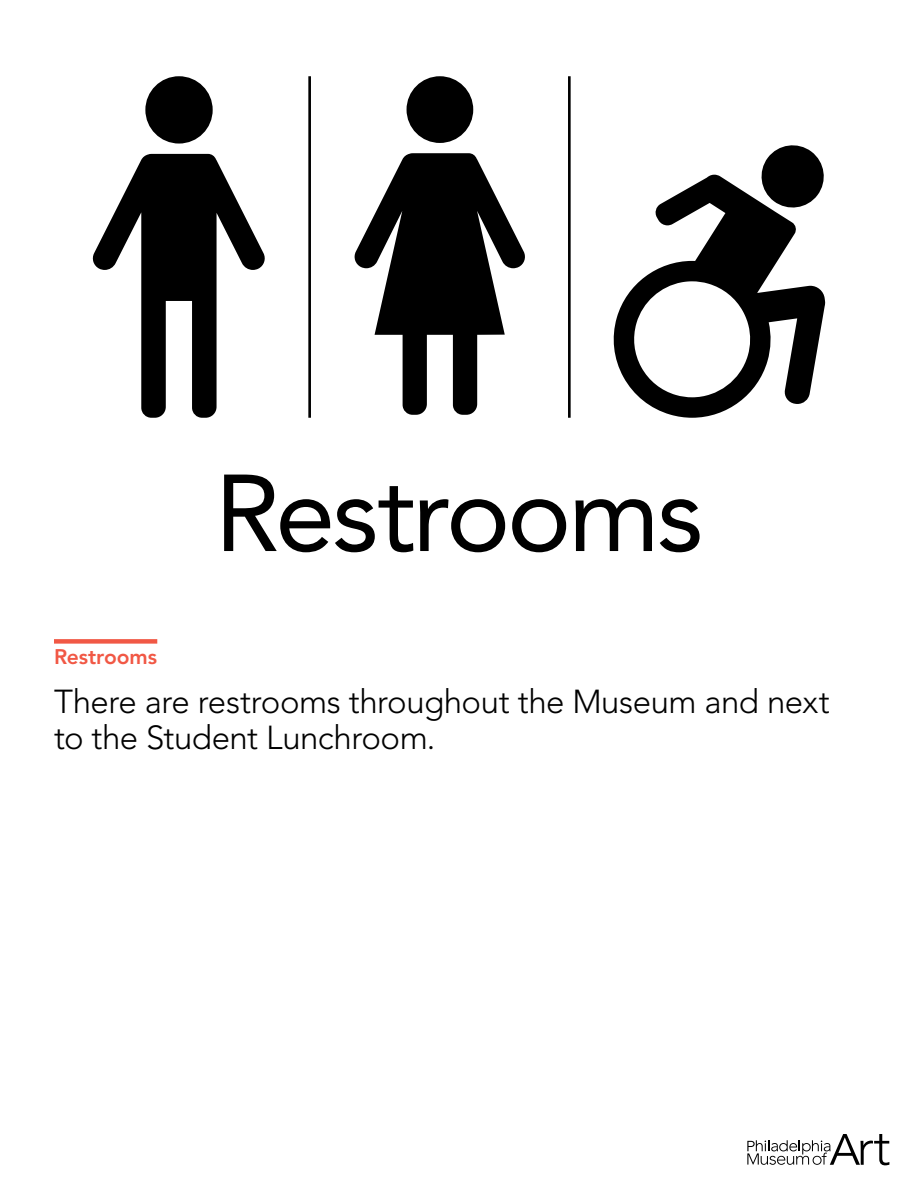
<style>
.page{position:relative;width:918px;height:1188px;background:#fff}
.page>*{position:absolute;margin:0;border:0;box-sizing:border-box;transform-origin:0 0}
.t1{font:108px "Avenir LT Pro";letter-spacing:-.03em;color:#000}
.t2{font:300 33px/36px "Avenir LT Pro";letter-spacing:-.015em;color:#000}
.t3{font:800 21px "Avenir LT Pro";letter-spacing:-.005em;color:#f15845}
</style>
<div class="page">
<svg style="left:747px;top:1134px;width:142px;height:31px"></svg>
<div style="left:54px;top:639px;width:103px;height:5px;background:#f15845"></div>
<svg style="left:92px;top:154px;width:173px;height:264px"></svg>
<div style="left:145px;top:76px;width:68px;height:68px;background:#000;border-radius:50%"></div>
<div style="left:407px;top:76px;width:66px;height:67px;background:#000;border-radius:50%"></div>
<svg style="left:354px;top:153px;width:171px;height:262px;fill:#000"></svg>
<svg style="left:761px;top:145px;width:63px;height:30px"></svg>
<svg style="left:613px;top:175px;width:212px;height:243px"></svg>
<hr style="left:568px;top:76px;width:3px;height:342px;background:#000">
<hr style="left:308px;top:76px;width:3px;height:342px;background:#000">
<h1 class="t1" style="left:215px;top:447px;width:490px">Restrooms</h1>
<p class="t3" style="left:54px;top:644px;width:105px">Restrooms</p>
<p class="t2" style="left:54px;top:684px;width:777px">There are restrooms throughout the Museum and next to the Student Lunchroom.</p>
</div>
